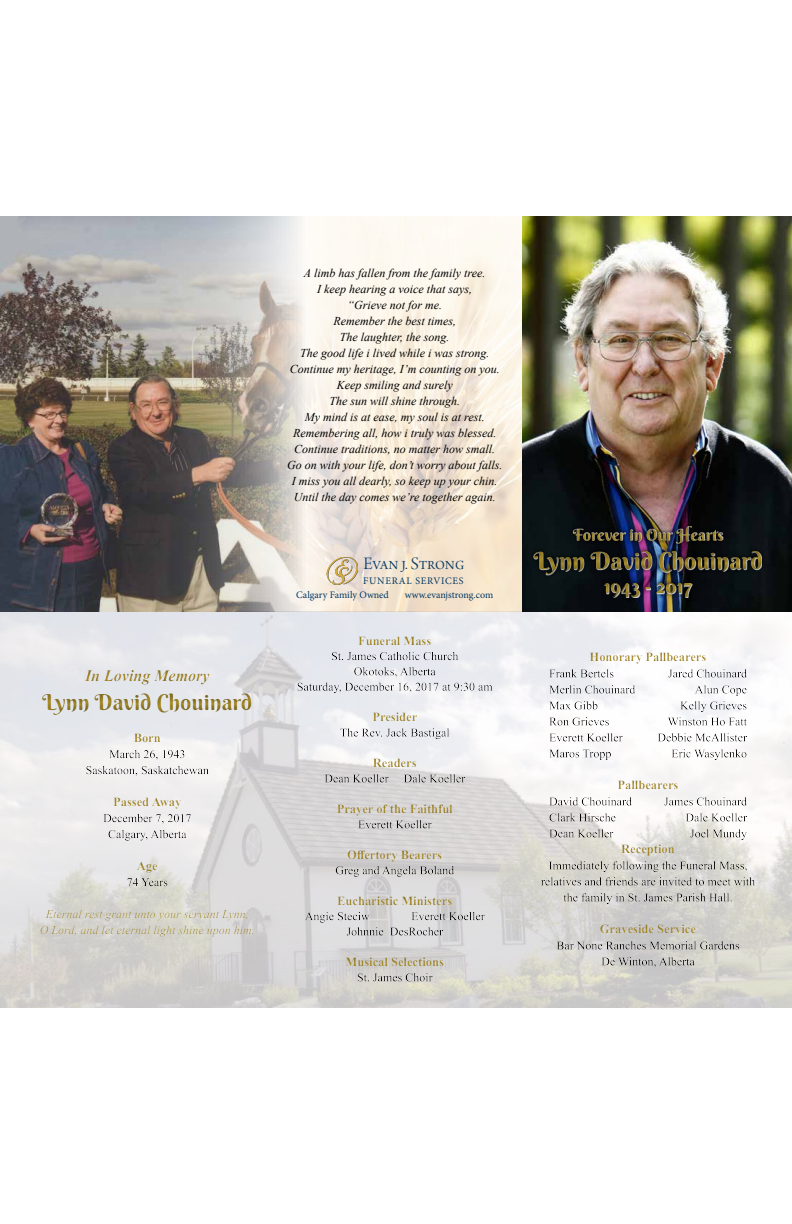
<style>
.page{position:relative;width:792px;height:1224px;background:#fff}
.page>*{position:absolute;margin:0;border:0;box-sizing:border-box;transform-origin:0 0}
.t1{font:24px "Berkshire Swash";color:#a98d2a}
.t2{font:22px "Berkshire Swash";color:#a98d2a}
.t3{font:20px "Berkshire Swash";color:#a98d2a}
.t4{font:18.5px "Arno Pro Light Display";color:#003764}
.t5{font:16px "Berkshire Swash";color:#a98d2a}
.t6{font:italic 700 16px "Times New Roman";color:#a98d2a}
.t7{font:700 12.5px "Times New Roman";color:#a98d2a}
.t8{font:italic 12px/16px "Times New Roman";color:#000;text-align:center}
.t9{font:italic 12px/16px "Times New Roman";color:#a98d2a;text-align:center}
.t10{font:10px/14.4px "Minion Pro";letter-spacing:.005em;color:#003764}
</style>
<div class="page">
<img style="left:0;top:612px;width:792px;height:396px">
<div style="left:288px;top:623px;width:214px;height:371px;background:#000;opacity:.5"></div>
<div style="left:30px;top:658px;width:232px;height:291px;background:#000;opacity:.5"></div>
<div style="left:531px;top:640px;width:234px;height:338px;background:#000;opacity:.5"></div>
<img style="left:337px;top:216px;width:455px;height:396px">
<img style="left:0;top:216px;width:337px;height:396px">
<svg style="left:326px;top:558px;width:32px;height:26px"></svg>
<div style="left:529px;top:522px;width:238px;height:80px;background:#000;opacity:.75"></div>
<div style="left:523px;top:524px;width:249px;height:78px;background:#000;opacity:.5"></div>
<h3 class="t6" style="left:85px;top:665px;width:126px">In Loving Memory</h3>
<h2 class="t2" style="left:42px;top:689px;width:212px">Lynn David Chouinard</h2>
<p class="t7" style="left:134px;top:729px;width:29px">Born</p>
<p class="t7" style="left:113px;top:793px;width:70px">Passed Away</p>
<p class="t7" style="left:137px;top:857px;width:22px">Age</p>
<p class="t9" style="left:40px;top:906px;width:216px">Eternal rest grant unto your servant Lynn,<br>O Lord, and let eternal light shine upon him.</p>
<p class="t8" style="left:287px;top:265px;width:217px">A limb has fallen from the family tree.<br>I keep hearing a voice that says,<br>“Grieve not for me.<br>Remember the best times,<br>The laughter, the song.<br>The good life i lived while i was strong.<br>Continue my heritage, I’m counting on you.<br>Keep smiling and surely<br>The sun will shine through.<br>My mind is at ease, my soul is at rest.<br>Remembering all, how i truly was blessed.<br>Continue traditions, no matter how small.<br>Go on with your life, don’t worry about falls.<br>I miss you all dearly, so keep up your chin.<br>Until the day comes we’re together again.</p>
<h3 class="t4" style="left:364px;top:554px;width:102px">Evan j. Strong</h3>
<p class="t10" style="left:296px;top:573px;width:169px;text-indent:67px">FUNERAL SERVICES<br>Calgary Family Owned</p>
<p class="t10" style="left:405px;top:588px;width:90px">www.evanjstrong.com</p>
<p class="t7" style="left:358px;top:632px;width:75px">Funeral Mass</p>
<p class="t7" style="left:372px;top:708px;width:46px">Presider</p>
<p class="t7" style="left:373px;top:754px;width:45px">Readers</p>
<p class="t7" style="left:337px;top:800px;width:118px">Prayer of the Faithful</p>
<p class="t7" style="left:347px;top:846px;width:96px">Offertory Bearers</p>
<p class="t7" style="left:337px;top:892px;width:116px">Eucharistic Ministers</p>
<p class="t7" style="left:346px;top:953px;width:100px">Musical Selections</p>
<h3 class="t5" style="left:573px;top:525px;width:152px">Forever in Our Hearts</h3>
<h1 class="t1" style="left:533px;top:546px;width:231px">Lynn David Chouinard</h1>
<h3 class="t3" style="left:604px;top:574px;width:90px">1943 - 2017</h3>
<p class="t7" style="left:590px;top:648px;width:118px">Honorary Pallbearers</p>
<p class="t7" style="left:618px;top:776px;width:62px">Pallbearers</p>
<p class="t7" style="left:621px;top:840px;width:55px">Reception</p>
<p class="t7" style="left:600px;top:920px;width:98px">Graveside Service</p>
</div>
